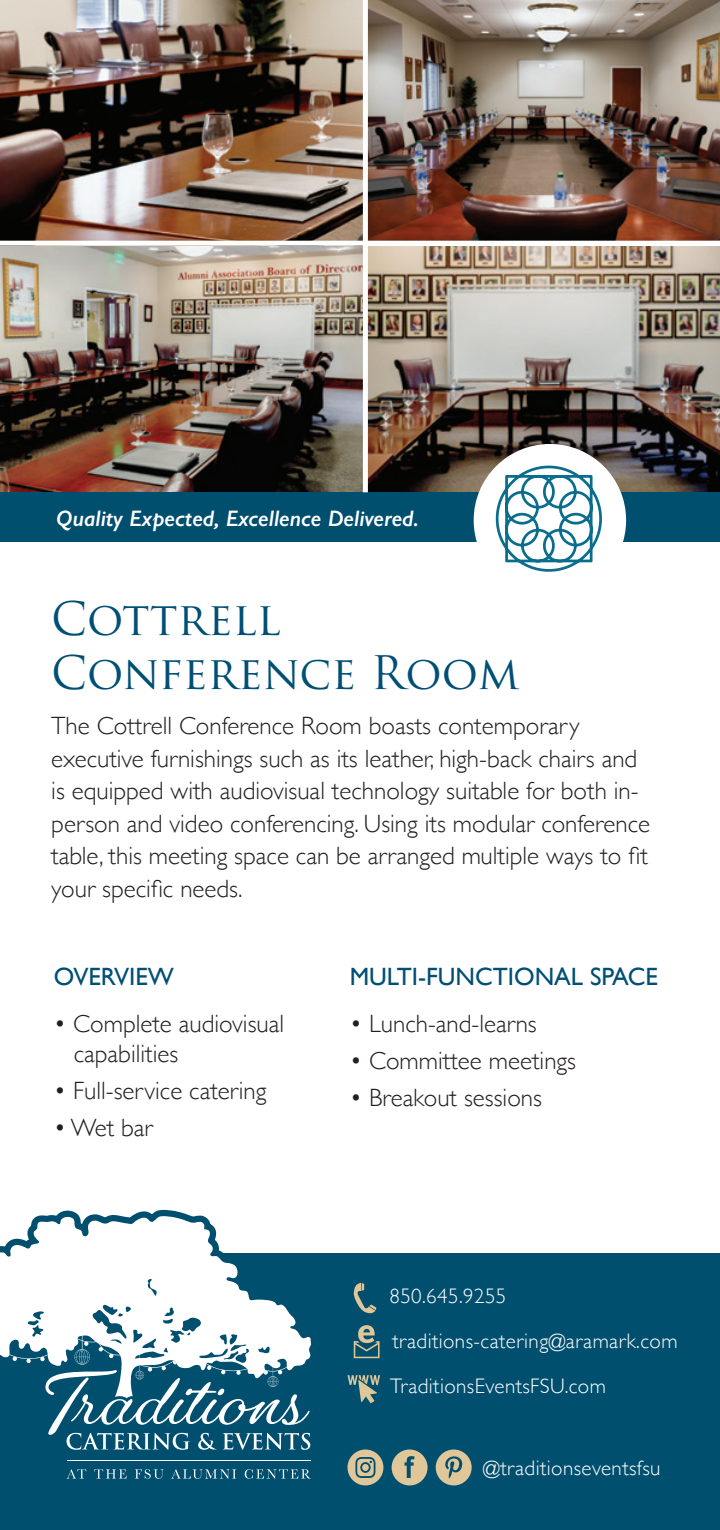
<style>
.page{position:relative;width:720px;height:1530px;background:#fff}
.page>*{position:absolute;margin:0;border:0;box-sizing:border-box;transform-origin:0 0}
.t1{font:45px/54px "Trajan Pro";color:#004f74}
.t2{font:300 25px/32.5px "Gill Sans";color:#231f20}
.t3{font:25px "Gill Sans";color:#004f74}
.t4{font:italic 600 22.5px "Gill Sans";color:#fff}
.t5{font:300 21px "Gill Sans";letter-spacing:.02em;color:#fff}
</style>
<div class="page">
<img style="left:0;top:0;width:363px;height:492px">
<img style="left:368px;top:0;width:352px;height:241px">
<img style="left:368px;top:247px;width:352px;height:245px">
<div style="left:0;top:492px;width:720px;height:50px;background:#014f6e"></div>
<div style="left:474px;top:444px;width:152px;height:152px;background:#fff;border-radius:50%"></div>
<div style="left:0;top:241px;width:720px;height:5px;background:#fff"></div>
<svg style="left:489px;top:458px;width:121px;height:114px"></svg>
<div style="left:0;top:1254px;width:720px;height:276px;background:#014f6e"></div>
<svg style="left:392px;top:1450px;width:36px;height:35px"></svg>
<svg style="left:348px;top:1450px;width:35px;height:35px"></svg>
<svg style="left:436px;top:1450px;width:36px;height:35px"></svg>
<svg style="left:375px;top:1341px;width:5px;height:17px"></svg>
<svg style="left:375px;top:1375px;width:5px;height:19px"></svg>
<svg style="left:327px;top:1253px;width:48px;height:151px"></svg>
<img style="left:140px;top:0;width:43px;height:1215px">
<img style="left:252px;top:0;width:43px;height:492px">
<svg style="left:0;top:1215px;width:311px;height:83px;fill:#fff"></svg>
<svg style="left:0;top:1298px;width:311px;height:181px"></svg>
<p class="t4" style="left:56px;top:504px;width:364px">Quality Expected, Excellence Delivered.</p>
<p class="t1" style="left:51px;top:591px;width:470px">Cottrell<br>Conference Room</p>
<p class="t2" style="left:51px;top:709px;width:600px">The Cottrell Conference Room boasts contemporary executive furnishings such as its leather, high-back chairs and is equipped with audiovisual technology suitable for both in&shy;person and video conferencing. Using its modular conference table, this meeting space can be arranged multiple ways to fit your specific needs.</p>
<p class="t3" style="left:54px;top:961px;width:122px">OVERVIEW</p>
<p class="t2" style="left:74px;top:1008px;width:212px;line-height:30px;text-indent:-20px">• Complete audiovisual capabilities</p>
<p class="t2" style="left:54px;top:1074px;width:214px">• Full-service catering</p>
<p class="t2" style="left:54px;top:1111px;width:101px">• Wet bar</p>
<p class="t3" style="left:350px;top:961px;width:310px">MULTI-FUNCTIONAL SPACE</p>
<p class="t2" style="left:350px;top:1007px;width:189px">• Lunch-and-learns</p>
<p class="t2" style="left:350px;top:1044px;width:228px">• Committee meetings</p>
<p class="t2" style="left:350px;top:1081px;width:194px">• Breakout sessions</p>
<p class="t5" style="left:389px;top:1280px;width:119px">850.645.9255</p>
<p class="t5" style="left:392px;top:1325px;width:287px">traditions-catering@aramark.com</p>
<p class="t5" style="left:390px;top:1370px;width:217px">TraditionsEventsFSU.com</p>
<p class="t5" style="left:483px;top:1452px;width:179px">@traditionseventsfsu</p>
</div>
